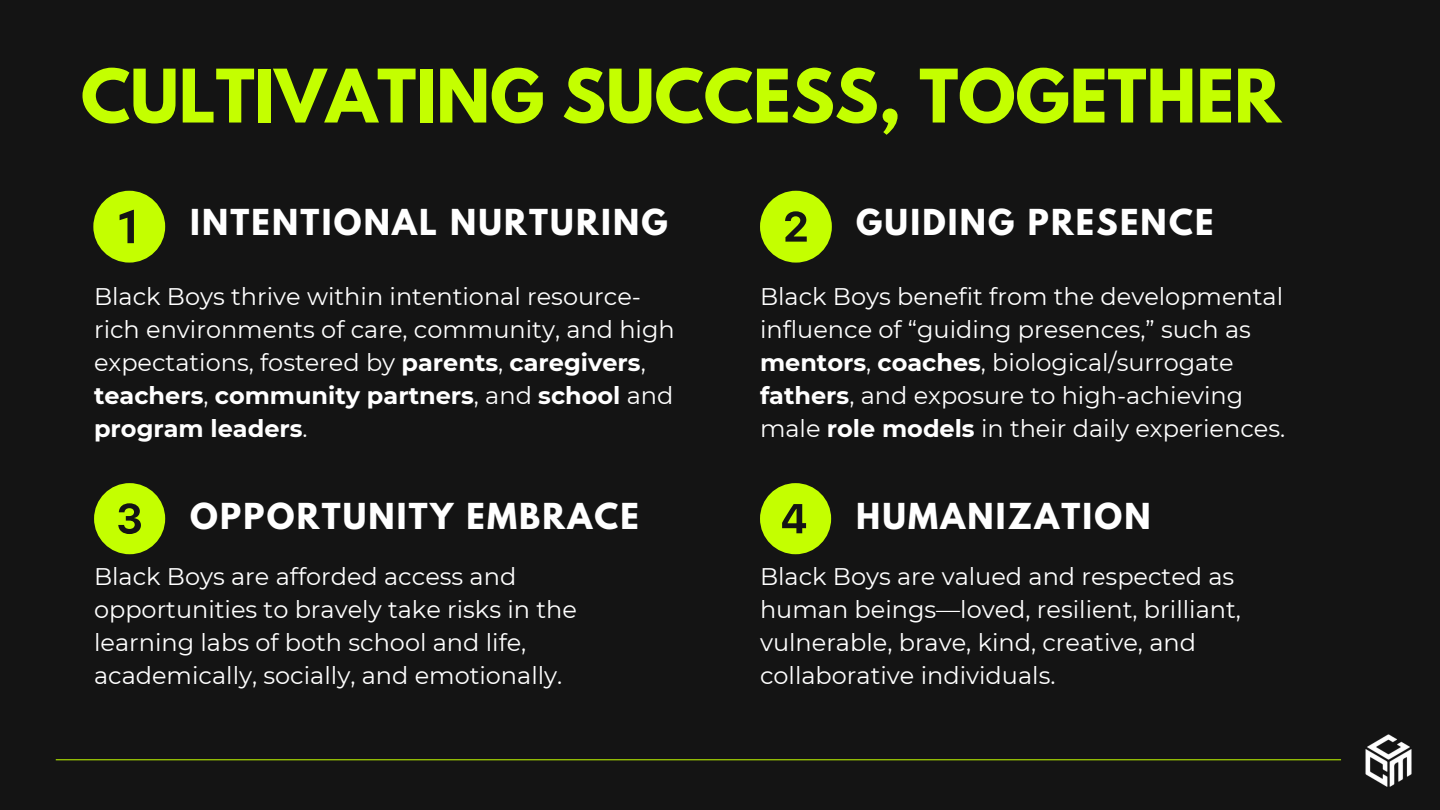
<style>
.page{position:relative;width:1440px;height:810px;background:#141414}
.page>*{position:absolute;margin:0;border:0;box-sizing:border-box;transform-origin:0 0}
.t1{font:700 65.3px "League Spartan";color:#c4ff00}
.t2{font:700 31.7px "League Spartan";letter-spacing:.07em;color:#fff}
.t3{font:24px/33px "Montserrat";color:#fff}
.s1{font-weight:700}
</style>
<div class="page">
<img style="left:1365px;top:734px;width:47px;height:53px">
<hr style="left:56px;top:759px;width:1285px;height:1px;background:#c4ff00">
<svg style="left:94px;top:483px;width:71px;height:71px"></svg>
<svg style="left:93px;top:191px;width:72px;height:72px"></svg>
<svg style="left:760px;top:191px;width:72px;height:72px"></svg>
<svg style="left:760px;top:483px;width:71px;height:71px"></svg>
<p class="t1" style="left:81px;top:64px;width:1201px">CULTIVATING SUCCESS, TOGETHER</p>
<p class="t2" style="left:190px;top:207px;width:479px">INTENTIONAL NURTURING</p>
<p class="t2" style="left:856px;top:207px;width:359px">GUIDING PRESENCE</p>
<p class="t3" style="left:94px;top:280px;width:582px">Black Boys thrive within intentional resource&shy;rich environments of care, community, and high expectations, fostered by <span class="s1">parents</span>, <span class="s1">caregivers</span>, <span class="s1">teachers</span>, <span class="s1">community partners</span>, and <span class="s1">school</span> and <span class="s1">program leaders</span>.</p>
<p class="t3" style="left:760px;top:280px;width:527px">Black Boys benefit from the developmental influence of “guiding presences,” such as <span class="s1">mentors</span>, <span class="s1">coaches</span>, biological/surrogate <span class="s1">fathers</span>, and exposure to high-achieving male <span class="s1">role models</span> in their daily experiences.</p>
<p class="t2" style="left:190px;top:501px;width:450px">OPPORTUNITY EMBRACE</p>
<p class="t3" style="left:94px;top:560px;width:484px">Black Boys are afforded access and opportunities to bravely take risks in the learning labs of both school and life, academically, socially, and emotionally.</p>
<p class="t2" style="left:856px;top:501px;width:296px">HUMANIZATION</p>
<p class="t3" style="left:760px;top:560px;width:482px">Black Boys are valued and respected as human beings—loved, resilient, brilliant, vulnerable, brave, kind, creative, and collaborative individuals.</p>
</div>
